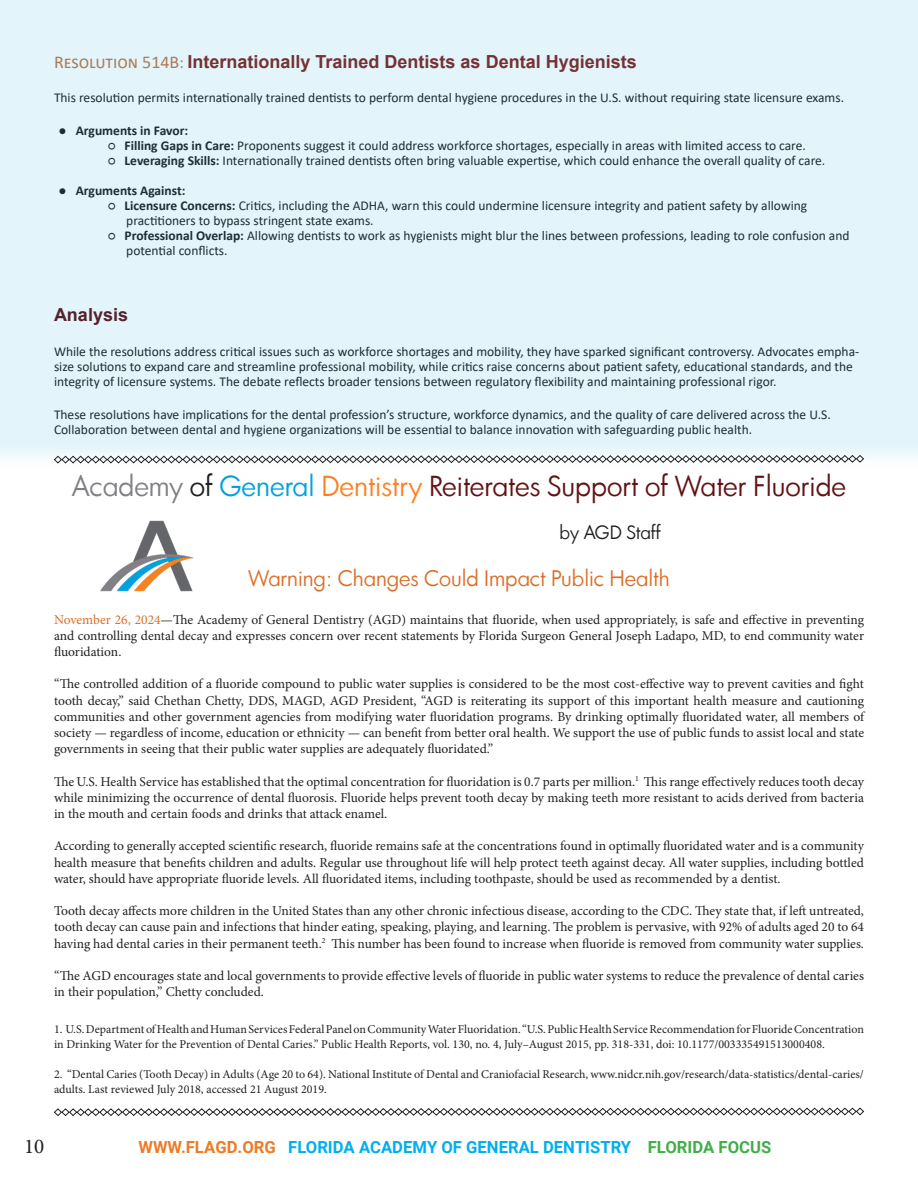
<style>
.page{position:relative;width:918px;height:1188px;background:#fff}
.page>*{position:absolute;margin:0;border:0;box-sizing:border-box;transform-origin:0 0}
.t1{font:27px "Luz Sans";color:#621215}
.t2{font:21px "Luz Sans";color:#dd6e29}
.t3{font:21px "Minion Pro";color:#231f20}
.t4{font:700 18px "Arial";color:#84251f}
.t5{font:18px "Luz Sans";letter-spacing:-.005em;color:#231f20}
.Heading_1{font:700 18px "Arial";color:#611215}
.t6{font:700 16.65px "Roboto";color:#00aeef}
.t7{font:13.5px/16.2px "Minion Pro";color:#231f20;text-align:justify}
.t8{font:13.5px/15px "Calibri";color:#231f20}
.t9{font:700 13.5px "Calibri";color:#231f20}
.t10{font:12px/15px "Minion Pro";color:#231f20}
.s1{font-family:"Calibri";font-weight:400;color:#c47743}
.s2{font-family:"Calibri";font-weight:400;font-size:16.5px;color:#c47743}
.s3{font-weight:700}
.s4{color:#828084}
.s5{color:#231f20}
.s6{color:#01a1dd}
.s7{color:#ff7f20}
.s8{color:#dd6e29}
.s9{color:#ee7a23}
.s10{color:#40ae49}
</style>
<div class="page">
<img style="left:100px;top:521px;width:94px;height:70px">
<div style="left:0;top:0;width:918px;height:474px;background:#e3f4fb"></div>
<svg style="left:54px;top:1107px;width:811px;height:9px"></svg>
<p class="t4" style="left:54px;top:48px;width:584px"><span class="s1">Resolution 514B</span><span class="s2">:</span> Internationally Trained Dentists as Dental Hygienists</p>
<p class="t8" style="left:54px;top:90px;width:792px">This resolution permits internationally trained dentists to perform dental hygiene procedures in the U.S. without requiring state licensure exams.</p>
<p class="t9" style="left:58px;top:121px;width:131px">● Arguments in Favor:</p>
<p class="t8" style="left:108px;top:138px;width:699px"><span class="s3">○ Filling Gaps in Care:</span> Proponents suggest it could address workforce shortages, especially in areas with limited access to care.</p>
<p class="t8" style="left:108px;top:153px;width:719px"><span class="s3">○ Leveraging Skills:</span> Internationally trained dentists often bring valuable expertise, which could enhance the overall quality of care.</p>
<p class="t9" style="left:58px;top:181px;width:129px">● Arguments Against:</p>
<p class="t8" style="left:126px;top:198px;width:682px;text-indent:-18px"><span class="s3">○ Licensure Concerns:</span> Critics, including the ADHA, warn this could undermine licensure integrity and patient safety by allowing practitioners to bypass stringent state exams.</p>
<p class="t8" style="left:126px;top:228px;width:725px;text-indent:-18px"><span class="s3">○ Professional Overlap:</span> Allowing dentists to work as hygienists might blur the lines between professions, leading to role confusion and potential conflicts.</p>
<p class="Heading_1" style="left:54px;top:302px;width:76px">Analysis</p>
<p class="t8" style="left:54px;top:344px;width:807px">While the resolutions address critical issues such as workforce shortages and mobility, they have sparked significant controversy. Advocates empha&shy;size solutions to expand care and streamline professional mobility, while critics raise concerns about patient safety, educational standards, and the integrity of licensure systems. The debate reflects broader tensions between regulatory flexibility and maintaining professional rigor.</p>
<p class="t8" style="left:54px;top:406px;width:778px">These resolutions have implications for the dental profession’s structure, workforce dynamics, and the quality of care delivered across the U.S.<br>Collaboration between dental and hygiene organizations will be essential to balance innovation with safeguarding public health.</p>
<p class="t1" style="left:72px;top:468px;width:776px"><span class="s4">Academy</span> <span class="s5">of</span> <span class="s6">General</span> <span class="s7">Dentistry</span> Reiterates Support of Water Fluoride</p>
<p class="t5" style="left:560px;top:520px;width:103px">by AGD Staff</p>
<p class="t2" style="left:248px;top:564px;width:423px">Warning: Changes Could Impact Public Health</p>
<p class="t7" style="left:54px;top:611px;width:812px"><span class="s8">November 26, 2024</span>—The Academy of General Dentistry (AGD) maintains that fluoride, when used appropriately, is safe and effective in preventing and controlling dental decay and expresses concern over recent statements by Florida Surgeon General Joseph Ladapo, MD, to end community water fluoridation.</p>
<p class="t7" style="left:54px;top:676px;width:812px">“The controlled addition of a fluoride compound to public water supplies is considered to be the most cost-effective way to prevent cavities and fight tooth decay,” said Chethan Chetty, DDS, MAGD, AGD President, “AGD is reiterating its support of this important health measure and cautioning communities and other government agencies from modifying water fluoridation programs. By drinking optimally fluoridated water, all members of society — regardless of income, education or ethnicity — can benefit from better oral health. We support the use of public funds to assist local and state governments in seeing that their public water supplies are adequately fluoridated.”</p>
<p class="t7" style="left:54px;top:773px;width:812px">The U.S. Health Service has established that the optimal concentration for fluoridation is 0.7 parts per million.<sup>1</sup> This range effectively reduces tooth decay while minimizing the occurrence of dental fluorosis. Fluoride helps prevent tooth decay by making teeth more resistant to acids derived from bacteria in the mouth and certain foods and drinks that attack enamel.</p>
<p class="t7" style="left:54px;top:838px;width:811px">According to generally accepted scientific research, fluoride remains safe at the concentrations found in optimally fluoridated water and is a community health measure that benefits children and adults. Regular use throughout life will help protect teeth against decay. All water supplies, including bottled water, should have appropriate fluoride levels. All fluoridated items, including toothpaste, should be used as recommended by a dentist.</p>
<p class="t7" style="left:54px;top:903px;width:812px">Tooth decay affects more children in the United States than any other chronic infectious disease, according to the CDC. They state that, if left untreated, tooth decay can cause pain and infections that hinder eating, speaking, playing, and learning. The problem is pervasive, with 92% of adults aged 20 to 64 having had dental caries in their permanent teeth.<sup>2</sup> This number has been found to increase when fluoride is removed from community water supplies.</p>
<p class="t7" style="left:54px;top:968px;width:812px">“The AGD encourages state and local governments to provide effective levels of fluoride in public water systems to reduce the prevalence of dental caries in their population,” Chetty concluded.</p>
<p class="t10" style="left:54px;top:1021px;width:811px">1. U.S. Department of Health and Human Services Federal Panel on Community Water Fluoridation. “U.S. Public Health Service Recommendation for Fluoride Concentration in Drinking Water for the Prevention of Dental Caries.” Public Health Reports, vol. 130, no. 4, July–August 2015, pp. 318-331, doi: 10.1177/003335491513000408.</p>
<p class="t10" style="left:54px;top:1066px;width:811px">2. “Dental Caries (Tooth Decay) in Adults (Age 20 to 64). National Institute of Dental and Craniofacial Research, www.nidcr.nih.gov/research/data-statistics/dental-caries/ adults. Last reviewed July 2018, accessed 21 August 2019.</p>
<h2 class="t3" style="left:24px;top:1132px;width:22px">10</h2>
<p class="t6" style="left:138px;top:1136px;width:634px"><span class="s9">WWW.FLAGD.ORG</span> FLORIDA ACADEMY OF GENERAL DENTISTRY <span class="s10">FLORIDA FOCUS</span></p>
</div>
